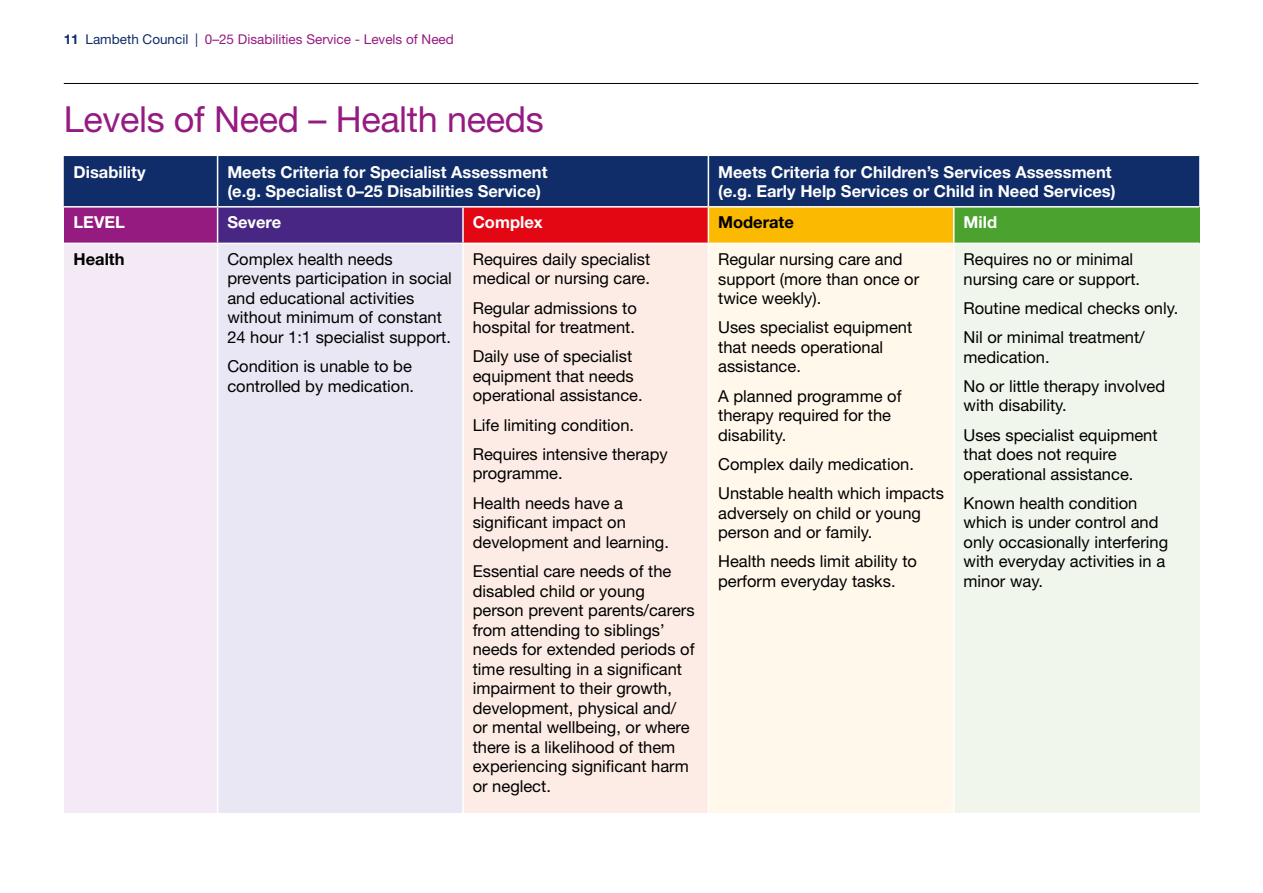
<style>
.page{position:relative;width:1263px;height:893px;background:#fff}
.page>*{position:absolute;margin:0;border:0;box-sizing:border-box;transform-origin:0 0}
.Heading_01{font:36px "Helvetica Neue LT Pro";letter-spacing:-.01em;color:#951b81}
.Table_text{font:16.5px/19.5px "Helvetica Neue LT Pro";color:#000}
.Table_heads{font:700 16.5px/19.5px "Helvetica Neue LT Pro";color:#fff}
.Table_heads-2{font:700 16.5px "Helvetica Neue LT Pro";color:#000}
.Table_text-2{font:700 16.5px "Helvetica Neue LT Pro";color:#000}
.t1{font:13.5px "Helvetica Neue LT Pro";color:#951b81}
.s1{font-weight:700;color:#102d69}
.s2{color:#102d69}
</style>
<div class="page">
<div style="left:64px;top:156px;width:1135px;height:50px;background:#102d69"></div>
<div style="left:64px;top:207px;width:154px;height:36px;background:#951b81"></div>
<div style="left:218px;top:207px;width:245px;height:36px;background:#482683"></div>
<div style="left:463px;top:207px;width:245px;height:36px;background:#e30613"></div>
<div style="left:708px;top:207px;width:246px;height:36px;background:#fbba00"></div>
<div style="left:954px;top:207px;width:245px;height:36px;background:#4ca22f"></div>
<div style="left:64px;top:243px;width:154px;height:570px;background:#f3eaf5"></div>
<div style="left:218px;top:243px;width:245px;height:570px;background:#eae7f4"></div>
<div style="left:463px;top:243px;width:245px;height:570px;background:#fdece5"></div>
<div style="left:708px;top:243px;width:246px;height:570px;background:#fff8eb"></div>
<div style="left:954px;top:243px;width:245px;height:570px;background:#f0f6eb"></div>
<hr style="left:217px;top:244px;width:1px;height:569px;background:#fff">
<hr style="left:462px;top:244px;width:2px;height:569px;background:#fff">
<hr style="left:708px;top:244px;width:1px;height:569px;background:#fff">
<hr style="left:953px;top:244px;width:1px;height:569px;background:#fff">
<hr style="left:217px;top:156px;width:1px;height:50px;background:#fff">
<hr style="left:708px;top:156px;width:1px;height:50px;background:#fff">
<hr style="left:64px;top:206px;width:154px;height:2px;background:#fff">
<hr style="left:218px;top:206px;width:245px;height:2px;background:#fff">
<hr style="left:217px;top:208px;width:1px;height:35px;background:#fff">
<hr style="left:463px;top:206px;width:245px;height:2px;background:#fff">
<hr style="left:462px;top:208px;width:2px;height:35px;background:#fff">
<hr style="left:708px;top:206px;width:246px;height:2px;background:#fff">
<hr style="left:708px;top:208px;width:1px;height:35px;background:#fff">
<hr style="left:954px;top:206px;width:245px;height:2px;background:#fff">
<hr style="left:953px;top:208px;width:1px;height:35px;background:#fff">
<hr style="left:64px;top:243px;width:154px;height:1px;background:#fff">
<hr style="left:218px;top:243px;width:245px;height:1px;background:#fff">
<hr style="left:463px;top:243px;width:245px;height:1px;background:#fff">
<hr style="left:708px;top:243px;width:246px;height:1px;background:#fff">
<hr style="left:954px;top:243px;width:245px;height:1px;background:#fff">
<hr style="left:64px;top:83px;width:1134px;height:1px;background:#000">
<p class="t1" style="left:64px;top:31px;width:392px"><span class="s1">11</span> <span class="s2">Lambeth Council |</span> 0–25 Disabilities Service - Levels of Need</p>
<h2 class="Heading_01" style="left:64px;top:97px;width:481px">Levels of Need – Health needs</h2>
<h2 class="Table_heads" style="left:74px;top:162px;width:74px">Disability</h2>
<h2 class="Table_heads" style="left:227px;top:162px;width:322px">Meets Criteria for Specialist Assessment (e.g. Specialist 0–25 Disabilities Service)</h2>
<h2 class="Table_heads" style="left:718px;top:162px;width:399px">Meets Criteria for Children’s Services Assessment (e.g. Early Help Services or Child in Need Services)</h2>
<h2 class="Table_heads" style="left:74px;top:212px;width:53px">LEVEL</h2>
<h2 class="Table_heads" style="left:227px;top:212px;width:55px">Severe</h2>
<h2 class="Table_heads" style="left:473px;top:212px;width:71px">Complex</h2>
<h2 class="Table_heads-2" style="left:718px;top:212px;width:77px">Moderate</h2>
<h2 class="Table_heads" style="left:963px;top:212px;width:35px">Mild</h2>
<p class="Table_text-2" style="left:74px;top:249px;width:53px">Health</p>
<p class="Table_text" style="left:227px;top:249px;width:226px">Complex health needs prevents participation in social and educational activities without minimum of constant<br>24 hour 1:1 specialist support.</p>
<p class="Table_text" style="left:227px;top:356px;width:188px">Condition is unable to be controlled by medication.</p>
<p class="Table_text" style="left:473px;top:249px;width:179px">Requires daily specialist medical or nursing care.</p>
<p class="Table_text" style="left:473px;top:298px;width:166px">Regular admissions to hospital for treatment.</p>
<p class="Table_text" style="left:473px;top:346px;width:171px">Daily use of specialist equipment that needs operational assistance.</p>
<p class="Table_text" style="left:473px;top:415px;width:163px">Life limiting condition.</p>
<p class="Table_text" style="left:473px;top:444px;width:196px">Requires intensive therapy programme.</p>
<p class="Table_text" style="left:473px;top:493px;width:198px">Health needs have a significant impact on development and learning.</p>
<p class="Table_text" style="left:473px;top:561px;width:223px">Essential care needs of the disabled child or young person prevent parents/carers from attending to siblings’ needs for extended periods of time resulting in a significant impairment to their growth, development, physical and/ or mental wellbeing, or where there is a likelihood of them experiencing significant harm or neglect.</p>
<p class="Table_text" style="left:718px;top:249px;width:203px">Regular nursing care and support (more than once or twice weekly).</p>
<p class="Table_text" style="left:718px;top:317px;width:196px">Uses specialist equipment that needs operational assistance.</p>
<p class="Table_text" style="left:718px;top:385px;width:185px">A planned programme of therapy required for the disability.</p>
<p class="Table_text" style="left:718px;top:454px;width:197px">Complex daily medication.</p>
<p class="Table_text" style="left:718px;top:483px;width:227px">Unstable health which impacts adversely on child or young person and or family.</p>
<p class="Table_text" style="left:718px;top:551px;width:200px">Health needs limit ability to perform everyday tasks.</p>
<p class="Table_text" style="left:963px;top:249px;width:178px">Requires no or minimal nursing care or support.</p>
<p class="Table_text" style="left:963px;top:298px;width:216px">Routine medical checks only.</p>
<p class="Table_text" style="left:963px;top:327px;width:183px">Nil or minimal treatment/ medication.</p>
<p class="Table_text" style="left:963px;top:376px;width:203px">No or little therapy involved with disability.</p>
<p class="Table_text" style="left:963px;top:425px;width:196px">Uses specialist equipment that does not require operational assistance.</p>
<p class="Table_text" style="left:963px;top:493px;width:206px">Known health condition which is under control and only occasionally interfering with everyday activities in a minor way.</p>
</div>
